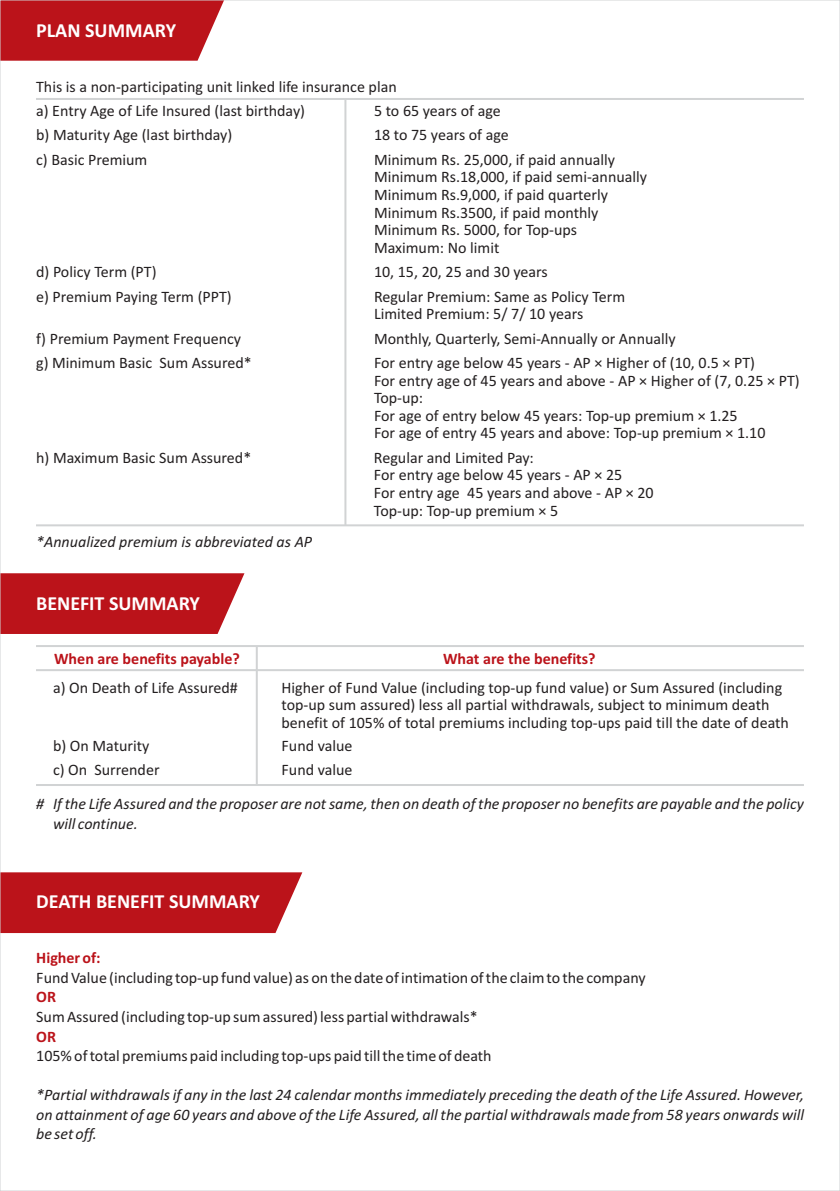
<style>
.page{position:relative;width:840px;height:1191px;background:#fff}
.page>*{position:absolute;margin:0;border:0;box-sizing:border-box;transform-origin:0 0}
.t1{font:700 20px "Calibri";color:#fff}
.t2{font:16px/17.6px "Calibri";color:#231f20}
.t3{font:italic 16px/19.6px "Calibri";color:#231f20}
.t4{font:700 16px "Calibri";color:#bb131a}
</style>
<div class="page">
<svg style="left:2px;top:573px;width:242px;height:61px;background:#be2027"></svg>
<div style="left:2px;top:872px;width:300px;height:61px;background:#bb131a"></div>
<svg style="left:2px;top:2px;width:222px;height:59px;background:#bf2128"></svg>
<hr style="left:36px;top:645px;width:767px;height:2px;background:#d1d3d4">
<hr style="left:36px;top:669px;width:767px;height:2px;background:#d1d3d4">
<hr style="left:36px;top:784px;width:767px;height:2px;background:#d1d3d4">
<hr style="left:256px;top:646px;width:2px;height:139px;background:#d1d3d4">
<hr style="left:36px;top:98px;width:767px;height:2px;background:#d1d3d4">
<hr style="left:36px;top:524px;width:767px;height:2px;background:#d1d3d4">
<hr style="left:344px;top:99px;width:2px;height:426px;background:#d1d3d4">
<p class="t1" style="left:36px;top:22px;width:141px">PLAN SUMMARY</p>
<p class="t2" style="left:36px;top:75px;width:362px;line-height:24.4px">This is a non-participating unit linked life insurance plan a) Entry Age of Life Insured (last birthday)</p>
<p class="t2" style="left:374px;top:103px;width:128px">5 to 65 years of age</p>
<p class="t2" style="left:36px;top:128px;width:198px">b) Maturity Age (last birthday)</p>
<p class="t2" style="left:374px;top:128px;width:136px">18 to 75 years of age</p>
<p class="t2" style="left:36px;top:152px;width:113px">c) Basic Premium</p>
<p class="t2" style="left:374px;top:152px;width:274px">Minimum Rs. 25,000, if paid annually<br>Minimum Rs.18,000, if paid semi-annually<br>Minimum Rs.9,000, if paid quarterly<br>Minimum Rs.3500, if paid monthly<br>Minimum Rs. 5000, for Top-ups<br>Maximum: No limit</p>
<p class="t2" style="left:36px;top:264px;width:122px">d) Policy Term (PT)</p>
<p class="t2" style="left:374px;top:264px;width:175px">10, 15, 20, 25 and 30 years</p>
<p class="t2" style="left:36px;top:289px;width:197px">e) Premium Paying Term (PPT)</p>
<p class="t2" style="left:374px;top:289px;width:252px">Regular Premium: Same as Policy Term<br>Limited Premium: 5/ 7/ 10 years</p>
<p class="t2" style="left:36px;top:331px;width:206px">f) Premium Payment Frequency</p>
<p class="t2" style="left:374px;top:331px;width:303px">Monthly, Quarterly, Semi-Annually or Annually</p>
<p class="t2" style="left:36px;top:355px;width:217px">g) Minimum Basic Sum Assured*</p>
<p class="t2" style="left:374px;top:355px;width:427px">For entry age below 45 years - AP × Higher of (10, 0.5 × PT)<br>For entry age of 45 years and above - AP × Higher of (7, 0.25 × PT)<br>Top-up:<br>For age of entry below 45 years: Top-up premium × 1.25<br>For age of entry 45 years and above: Top-up premium × 1.10</p>
<p class="t2" style="left:36px;top:450px;width:216px">h) Maximum Basic Sum Assured*</p>
<p class="t2" style="left:374px;top:450px;width:281px">Regular and Limited Pay:<br>For entry age below 45 years - AP × 25<br>For entry age 45 years and above - AP × 20<br>Top-up: Top-up premium × 5</p>
<p class="t3" style="left:36px;top:533px;width:277px">*Annualized premium is abbreviated as AP</p>
<p class="t1" style="left:36px;top:595px;width:165px">BENEFIT SUMMARY</p>
<p class="t4" style="left:54px;top:652px;width:187px">When are benefits payable?</p>
<p class="t4" style="left:443px;top:652px;width:154px">What are the benefits?</p>
<p class="t2" style="left:53px;top:680px;width:186px">a) On Death of Life Assured#</p>
<p class="t2" style="left:281px;top:680px;width:508px">Higher of Fund Value (including top-up fund value) or Sum Assured (including top-up sum assured) less all partial withdrawals, subject to minimum death benefit of 105% of total premiums including top-ups paid till the date of death</p>
<p class="t2" style="left:281px;top:735px;width:72px;line-height:23.4px">Fund value<br>Fund value</p>
<p class="t3" style="left:53px;top:795px;width:752px;text-indent:-17px"># If the Life Assured and the proposer are not same, then on death of the proposer no benefits are payable and the policy will continue.</p>
<p class="t2" style="left:53px;top:736px;width:108px;line-height:23.4px">b) On Maturity c) On Surrender</p>
<p class="t1" style="left:36px;top:892px;width:225px">DEATH BENEFIT SUMMARY</p>
<p class="t4" style="left:36px;top:951px;width:66px">Higher of:</p>
<p class="t2" style="left:36px;top:970px;width:610px">Fund Value (including top-up fund value) as on the date of intimation of the claim to the company</p>
<p class="t2" style="left:36px;top:1009px;width:443px">Sum Assured (including top-up sum assured) less partial withdrawals*</p>
<p class="t2" style="left:36px;top:1048px;width:456px">105% of total premiums paid including top-ups paid till the time of death</p>
<p class="t3" style="left:36px;top:1086px;width:769px;text-align:justify">*Partial withdrawals if any in the last 24 calendar months immediately preceding the death of the Life Assured. However, on attainment of age 60 years and above of the Life Assured, all the partial withdrawals made from 58 years onwards will be set off.</p>
<p class="t4" style="left:36px;top:990px;width:21px">OR</p>
<p class="t4" style="left:36px;top:1029px;width:21px">OR</p>
</div>
